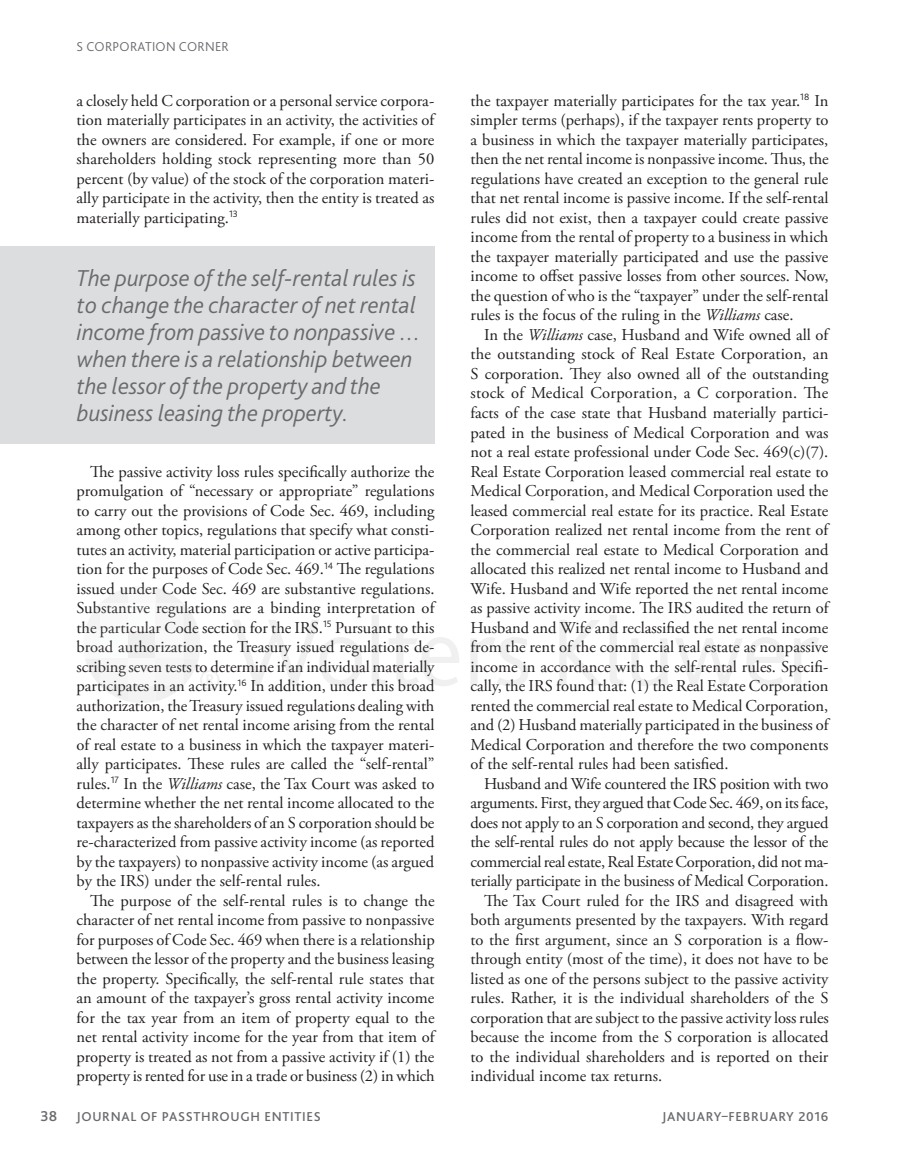
<style>
.page{position:relative;width:905px;height:1175px;background:#fff}
.page>*{position:absolute;margin:0;border:0;box-sizing:border-box;transform-origin:0 0}
.Pull_Quote_A{font:italic 300 24px/27px "Bliss 2";color:#696a6d}
.Body_A{font:16.5px/19.5px "Adobe Garamond Pro";color:#231f20;text-align:justify}
.t1{font:500 15px "Bliss 2";color:#696a6d}
.t2{font:500 13.5px "Bliss 2";letter-spacing:.05em;color:#696a6d}
.Running_H_A{font:300 13.5px "Bliss 2";letter-spacing:.02em;color:#696a6d}
.s1{font-style:italic}
</style>
<div class="page">
<div style="left:0;top:246px;width:435px;height:197px;background:#dcddde"></div>
<svg style="left:232px;top:620px;width:130px;height:66px"></svg>
<svg style="left:372px;top:615px;width:87px;height:71px"></svg>
<svg style="left:471px;top:637px;width:57px;height:49px"></svg>
<svg style="left:560px;top:620px;width:42px;height:65px"></svg>
<svg style="left:610px;top:615px;width:14px;height:71px"></svg>
<svg style="left:632px;top:638px;width:36px;height:48px"></svg>
<svg style="left:676px;top:637px;width:108px;height:49px"></svg>
<svg style="left:794px;top:637px;width:25px;height:48px"></svg>
<svg style="left:85px;top:588px;width:134px;height:115px"></svg>
<p class="Running_H_A" style="left:76px;top:38px;width:154px">S CORPORATION CORNER</p>
<p class="Body_A" style="left:76px;top:91px;width:359px">a closely held C corporation or a personal service corpora&shy;tion materially participates in an activity, the activities of the owners are considered. For example, if one or more shareholders holding stock representing more than 50 percent (by value) of the stock of the corporation materi&shy;ally participate in the activity, then the entity is treated as materially participating.<sup>13</sup></p>
<p class="Pull_Quote_A" style="left:77px;top:263px;width:346px">The purpose of the self-rental rules is to change the character of net rental income from passive to nonpassive … when there is a relationship between the lessor of the property and the business leasing the property.</p>
<p class="Body_A" style="left:76px;top:462px;width:359px;text-indent:14px">The passive activity loss rules specifically authorize the promulgation of “necessary or appropriate” regulations to carry out the provisions of Code Sec. 469, including among other topics, regulations that specify what consti&shy;tutes an activity, material participation or active participa&shy;tion for the purposes of Code Sec. 469.<sup>14</sup> The regulations issued under Code Sec. 469 are substantive regulations.<br>Substantive regulations are a binding interpretation of the particular Code section for the IRS.<sup>15</sup> Pursuant to this broad authorization, the Treasury issued regulations de&shy;scribing seven tests to determine if an individual materially participates in an activity.<sup>16</sup> In addition, under this broad authorization, the Treasury issued regulations dealing with the character of net rental income arising from the rental of real estate to a business in which the taxpayer materi&shy;ally participates. These rules are called the “self-rental” rules.<sup>17</sup> In the <span class="s1">Williams</span> case, the Tax Court was asked to determine whether the net rental income allocated to the taxpayers as the shareholders of an S corporation should be re-characterized from passive activity income (as reported by the taxpayers) to nonpassive activity income (as argued by the IRS) under the self-rental rules.</p>
<p class="Body_A" style="left:76px;top:891px;width:359px;text-indent:14px">The purpose of the self-rental rules is to change the character of net rental income from passive to nonpassive for purposes of Code Sec. 469 when there is a relationship between the lessor of the property and the business leasing the property. Specifically, the self-rental rule states that an amount of the taxpayer’s gross rental activity income for the tax year from an item of property equal to the net rental activity income for the year from that item of property is treated as not from a passive activity if (1) the property is rented for use in a trade or business (2) in which</p>
<p class="Body_A" style="left:470px;top:91px;width:359px">the taxpayer materially participates for the tax year.<sup>18</sup> In simpler terms (perhaps), if the taxpayer rents property to a business in which the taxpayer materially participates, then the net rental income is nonpassive income. Thus, the regulations have created an exception to the general rule that net rental income is passive income. If the self-rental rules did not exist, then a taxpayer could create passive income from the rental of property to a business in which the taxpayer materially participated and use the passive income to offset passive losses from other sources. Now, the question of who is the “taxpayer” under the self-rental rules is the focus of the ruling in the <span class="s1">Williams</span> case.</p>
<p class="Body_A" style="left:470px;top:325px;width:359px;text-indent:14px">In the <span class="s1">Williams</span> case, Husband and Wife owned all of the outstanding stock of Real Estate Corporation, an S corporation. They also owned all of the outstanding stock of Medical Corporation, a C corporation. The facts of the case state that Husband materially partici&shy;pated in the business of Medical Corporation and was not a real estate professional under Code Sec. 469(c)(7).<br>Real Estate Corporation leased commercial real estate to Medical Corporation, and Medical Corporation used the leased commercial real estate for its practice. Real Estate Corporation realized net rental income from the rent of the commercial real estate to Medical Corporation and allocated this realized net rental income to Husband and Wife. Husband and Wife reported the net rental income as passive activity income. The IRS audited the return of Husband and Wife and reclassified the net rental income from the rent of the commercial real estate as nonpassive income in accordance with the self-rental rules. Specifi&shy;cally, the IRS found that: (1) the Real Estate Corporation rented the commercial real estate to Medical Corporation, and (2) Husband materially participated in the business of Medical Corporation and therefore the two components of the self-rental rules had been satisfied.</p>
<p class="Body_A" style="left:470px;top:774px;width:359px;text-indent:14px">Husband and Wife countered the IRS position with two arguments. First, they argued that Code Sec. 469, on its face, does not apply to an S corporation and second, they argued the self-rental rules do not apply because the lessor of the commercial real estate, Real Estate Corporation, did not ma&shy;terially participate in the business of Medical Corporation.</p>
<p class="Body_A" style="left:470px;top:891px;width:360px;text-indent:14px">The Tax Court ruled for the IRS and disagreed with both arguments presented by the taxpayers. With regard to the first argument, since an S corporation is a flow&shy;through entity (most of the time), it does not have to be listed as one of the persons subject to the passive activity rules. Rather, it is the individual shareholders of the S corporation that are subject to the passive activity loss rules because the income from the S corporation is allocated to the individual shareholders and is reported on their individual income tax returns.</p>
<p class="t1" style="left:40px;top:1106px;width:18px">38</p>
<p class="t2" style="left:76px;top:1108px;width:246px">JOURNAL OF PASSTHROUGH ENTITIES</p>
<p class="t2" style="left:662px;top:1108px;width:168px">JANUARY–FEBRUARY 2016</p>
</div>
